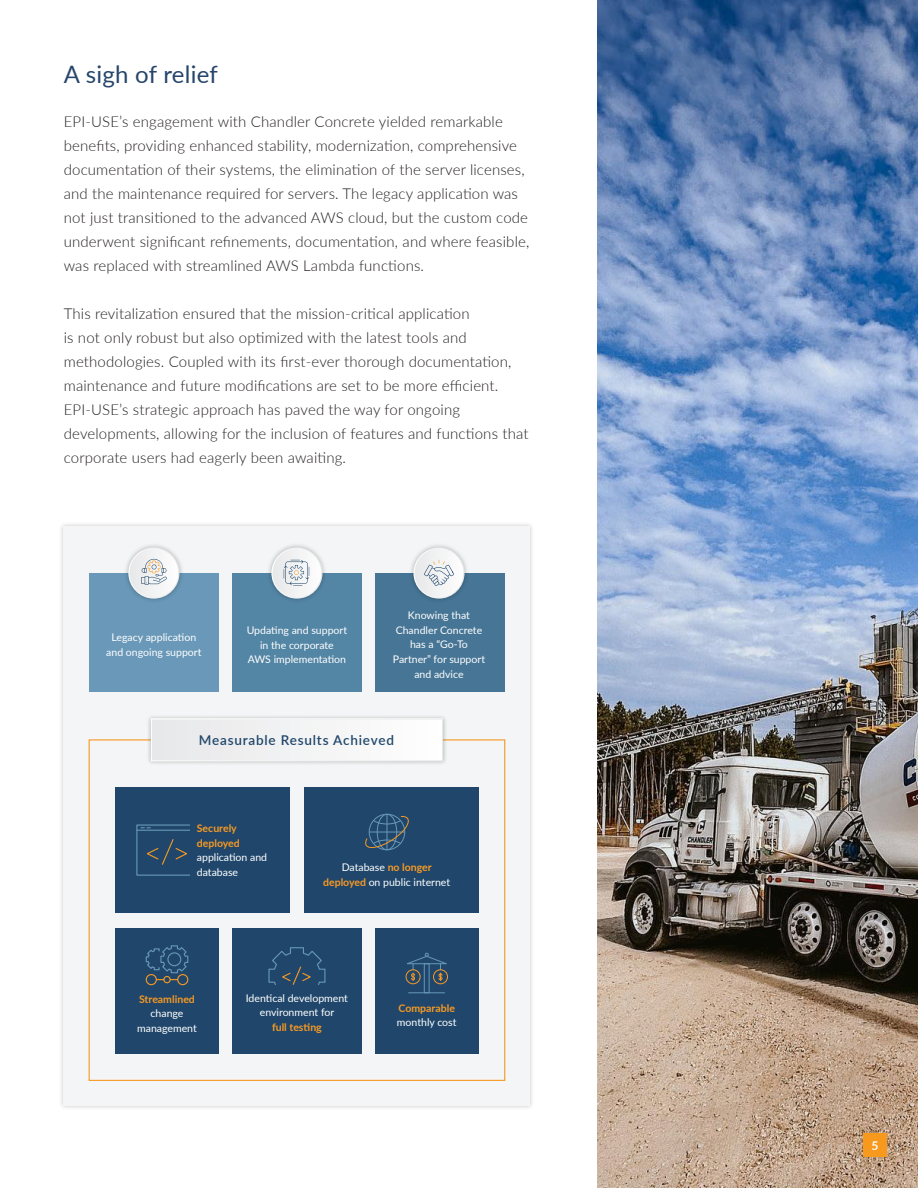
<style>
.page{position:relative;width:918px;height:1188px;background:#fff}
.page>*{position:absolute;margin:0;border:0;box-sizing:border-box;transform-origin:0 0}
.t1{font:24px "Lato";letter-spacing:.01em;color:#26456b}
.t2{font:300 15px/24px "Lato";letter-spacing:.01em;color:#231f20}
.t3{font:600 13.5px "Lato";letter-spacing:.06em;color:#20476b}
.t4{font:700 12px "Lato";color:#fff}
.t5{font:10.5px/14.5px "Lato";color:#fff;text-align:center}
.t6{font:700 10.5px/14.5px "Lato";color:#f79923}
.s1{font-weight:700;color:#f79923}
</style>
<div class="page">
<img style="left:598px;top:0;width:320px;height:1188px">
<div style="left:863px;top:1133px;width:24px;height:24px;background:#f7991c"></div>
<div style="left:59px;top:521px;width:476px;height:589px;background:#f0f0f0"></div>
<div style="left:64px;top:526px;width:466px;height:580px;background:#f4f5f6"></div>
<img style="left:145px;top:716px;width:304px;height:48px">
<div style="left:151px;top:719px;width:291px;height:42px;background:#f2f3f4"></div>
<div style="left:151px;top:718px;width:292px;height:43px;border:1px solid #fff"></div>
<div style="left:89px;top:573px;width:130px;height:119px;background:#6998b8"></div>
<img style="left:126px;top:545px;width:56px;height:56px">
<div style="left:129px;top:548px;width:50px;height:50px;background:#f2f2f3;border-radius:25px"></div>
<div style="left:128px;top:548px;width:51px;height:51px;border:1px solid #fff;border-radius:50%"></div>
<svg style="left:141px;top:559px;width:26px;height:26px"></svg>
<div style="left:232px;top:573px;width:130px;height:119px;background:#5385a4"></div>
<img style="left:269px;top:545px;width:56px;height:55px">
<div style="left:272px;top:548px;width:50px;height:50px;background:#f2f3f3;border-radius:25px"></div>
<div style="left:271px;top:548px;width:51px;height:51px;border:1px solid #fff;border-radius:50%"></div>
<svg style="left:284px;top:560px;width:26px;height:26px"></svg>
<div style="left:375px;top:573px;width:130px;height:119px;background:#467595"></div>
<img style="left:411px;top:545px;width:56px;height:55px">
<div style="left:414px;top:548px;width:50px;height:50px;background:#f2f3f4;border-radius:25px"></div>
<div style="left:413px;top:548px;width:52px;height:51px;border:1px solid #fff;border-radius:50%"></div>
<svg style="left:424px;top:560px;width:30px;height:26px"></svg>
<div style="left:116px;top:788px;width:174px;height:125px;background:#20476b"></div>
<div style="left:304px;top:788px;width:174px;height:125px;background:#20476b"></div>
<div style="left:115px;top:928px;width:104px;height:125px;background:#20476b"></div>
<div style="left:375px;top:928px;width:103px;height:126px;background:#20476b"></div>
<div style="left:232px;top:928px;width:130px;height:126px;background:#20476b"></div>
<svg style="left:147px;top:839px;width:40px;height:26px"></svg>
<div style="left:136px;top:825px;width:63px;height:51px;border:1px solid #6797b7"></div>
<hr style="left:137px;top:830px;width:61px;height:1px;background:#6797b7">
<div style="left:190px;top:820px;width:77px;height:59px;background:#20476b"></div>
<div style="left:369px;top:814px;width:36px;height:36px;border:1px solid #6797b7;border-radius:50%"></div>
<div style="left:377px;top:814px;width:20px;height:36px;border:1px solid #6797b7;border-radius:50%"></div>
<hr style="left:387px;top:814px;width:1px;height:36px;background:#6797b7">
<svg style="left:365px;top:816px;width:44px;height:34px"></svg>
<svg style="left:268px;top:947px;width:58px;height:38px"></svg>
<div style="left:146px;top:974px;width:11px;height:11px;border:1px solid #f79923;border-radius:50%"></div>
<div style="left:177px;top:974px;width:11px;height:11px;border:1px solid #f79923;border-radius:50%"></div>
<div style="left:163px;top:976px;width:8px;height:7px;border:1px solid #f79923;border-radius:50%"></div>
<svg style="left:145px;top:945px;width:44px;height:35px"></svg>
<div style="left:167px;top:952px;width:14px;height:14px;border:1px solid #6797b7;border-radius:50%"></div>
<div style="left:424px;top:963px;width:6px;height:30px;border:1px solid #6797b7"></div>
<hr style="left:409px;top:992px;width:36px;height:1px;background:#6797b7">
<div style="left:406px;top:969px;width:15px;height:15px;border:1px solid #f79923;border-radius:50%"></div>
<div style="left:433px;top:969px;width:15px;height:15px;border:1px solid #f79923;border-radius:50%"></div>
<svg style="left:406px;top:953px;width:42px;height:28px"></svg>
<h1 class="t1" style="left:64px;top:57px;width:156px">A sigh of relief</h1>
<p class="t2" style="left:64px;top:109px;width:467px">EPI-USE’s engagement with Chandler Concrete yielded remarkable benefits, providing enhanced stability, modernization, comprehensive documentation of their systems, the elimination of the server licenses, and the maintenance required for servers. The legacy application was not just transitioned to the advanced AWS cloud, but the custom code underwent significant refinements, documentation, and where feasible, was replaced with streamlined AWS Lambda functions.</p>
<p class="t2" style="left:64px;top:301px;width:466px">This revitalization ensured that the mission-critical application<br>is not only robust but also optimized with the latest tools and methodologies. Coupled with its first-ever thorough documentation, maintenance and future modifications are set to be more efficient.<br>EPI-USE’s strategic approach has paved the way for ongoing developments, allowing for the inclusion of features and functions that corporate users had eagerly been awaiting.</p>
<p class="t5" style="left:106px;top:629px;width:97px">Legacy application and ongoing support</p>
<p class="t5" style="left:247px;top:623px;width:102px">Updating and support in the corporate<br>AWS implementation</p>
<p class="t5" style="left:393px;top:608px;width:94px">Knowing that<br>Chandler Concrete has a “Go-To<br>Partner” for support and advice</p>
<p class="t3" style="left:199px;top:730px;width:197px">Measurable Results Achieved</p>
<p class="t6" style="left:197px;top:820px;width:45px">Securely deployed</p>
<p class="t5" style="left:197px;top:850px;width:72px;text-align:left">application and database</p>
<p class="t5" style="left:323px;top:860px;width:129px">Database <span class="s1">no longer deployed</span> on public internet</p>
<p class="t6" style="left:139px;top:991px;width:57px">Streamlined</p>
<p class="t5" style="left:137px;top:1006px;width:61px">change management</p>
<p class="t5" style="left:246px;top:990px;width:104px">Identical development environment for</p>
<p class="t6" style="left:272px;top:1019px;width:51px">full testing</p>
<p class="t6" style="left:399px;top:1000px;width:58px">Comparable</p>
<p class="t5" style="left:397px;top:1015px;width:61px">monthly cost</p>
<p class="t4" style="left:871px;top:1137px;width:8px">5</p>
</div>
